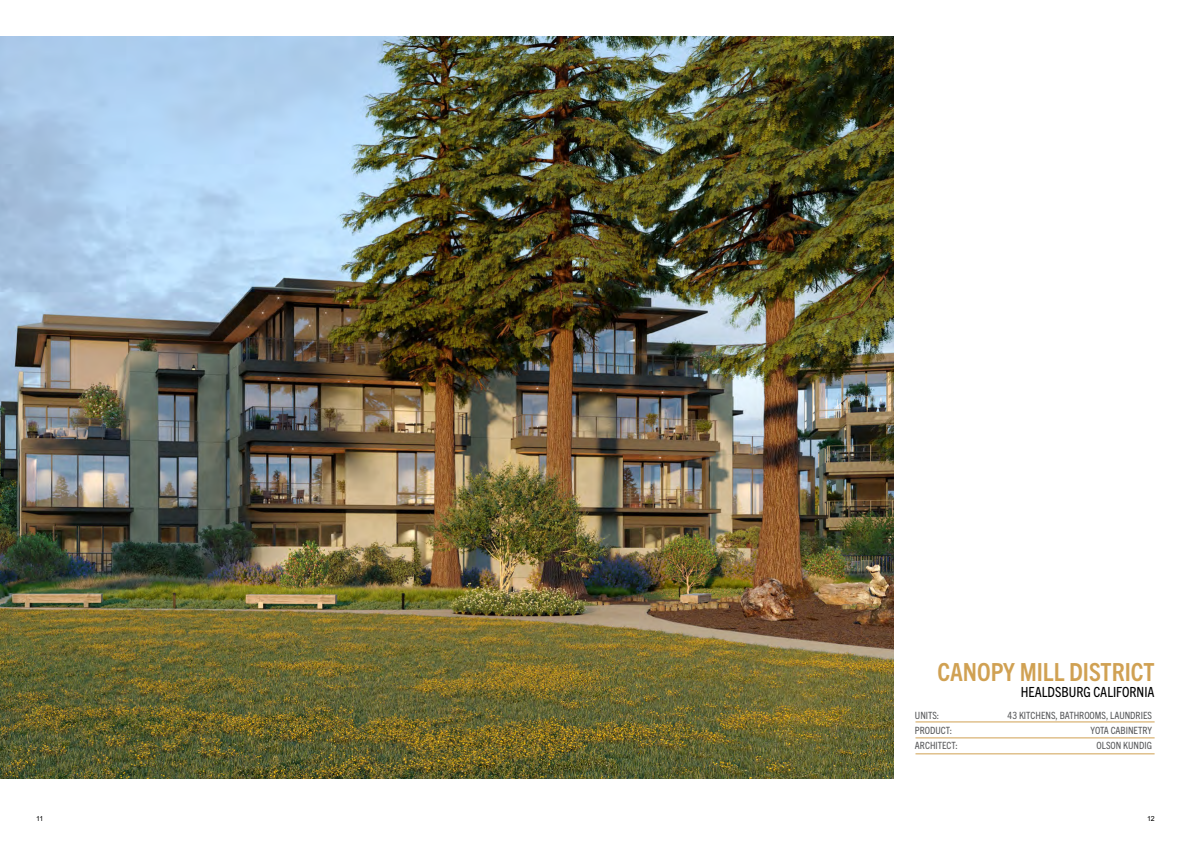
<style>
.page{position:relative;width:1191px;height:842px;background:#fff}
.page>*{position:absolute;margin:0;border:0;box-sizing:border-box;transform-origin:0 0}
.t1{font:700 condensed 25px "Trade Gothic Next LT Pro";color:#d0a153}
.t2{font:condensed 14px "Trade Gothic Next LT Pro";color:#000}
.t3{font:condensed 10px "Trade Gothic Next LT Pro";color:#58595b}
.t4{font:7px "Arial";color:#000}
</style>
<div class="page">
<hr style="left:915px;top:722px;width:239px;height:1px;background:#d0a153">
<hr style="left:915px;top:738px;width:239px;height:1px;background:#d0a153">
<hr style="left:915px;top:754px;width:239px;height:1px;background:#d0a153">
<img style="left:0;top:36px;width:893px;height:742px">
<h1 class="t1" style="left:937px;top:655px;width:218px">CANOPY MILL DISTRICT</h1>
<h2 class="t2" style="left:1020px;top:682px;width:135px">HEALDSBURG CALIFORNIA</h2>
<p class="t3" style="left:915px;top:709px;width:26px">UNITS:</p>
<p class="t3" style="left:1007px;top:709px;width:146px">43 KITCHENS, BATHROOMS, LAUNDRIES</p>
<p class="t3" style="left:915px;top:724px;width:39px">PRODUCT:</p>
<p class="t3" style="left:1090px;top:724px;width:63px">YOTA CABINETRY</p>
<p class="t3" style="left:915px;top:739px;width:44px">ARCHITECT:</p>
<p class="t3" style="left:1096px;top:739px;width:57px">OLSON KUNDIG</p>
<p class="t4" style="left:36px;top:814px;width:9px">11</p>
<p class="t4" style="left:1147px;top:814px;width:9px">12</p>
</div>
